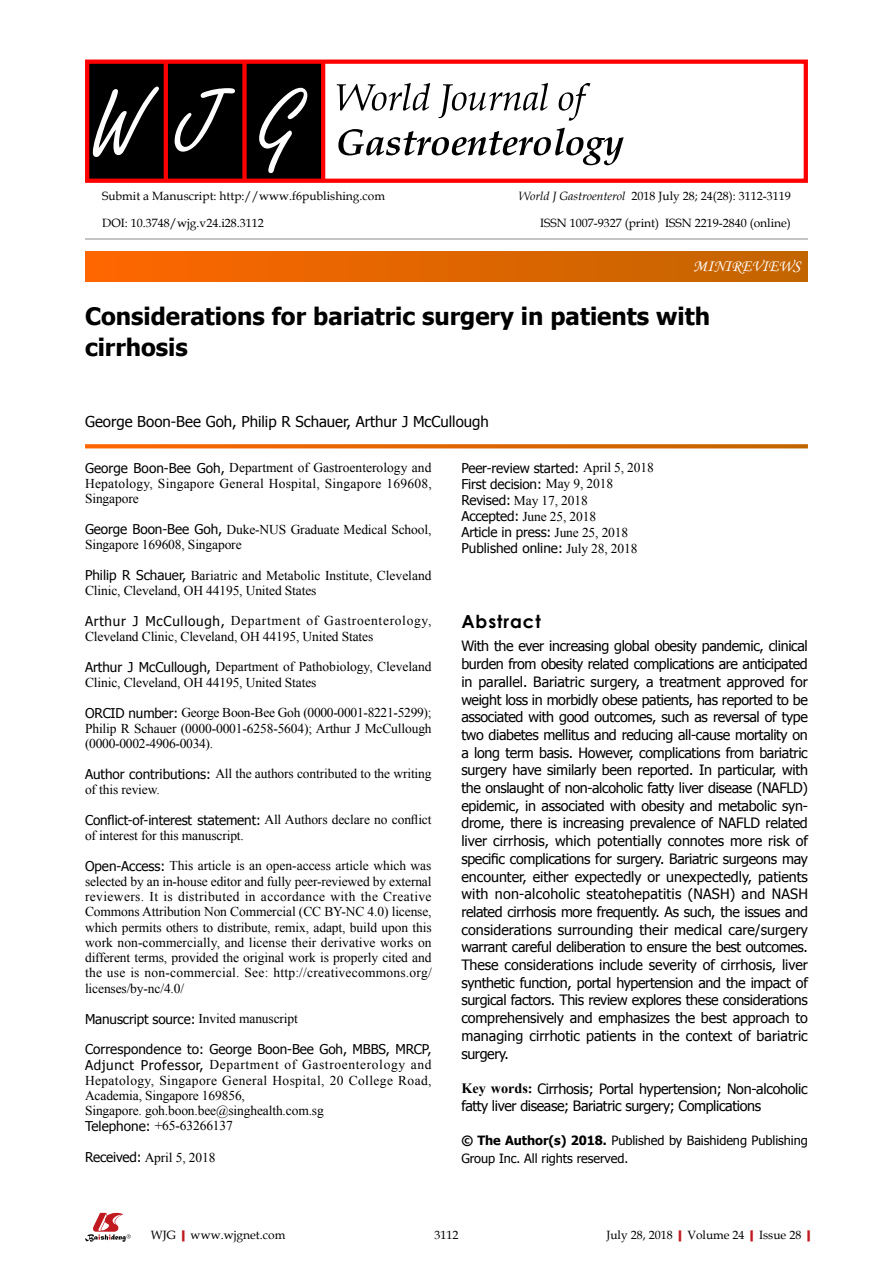
<style>
.page{position:relative;width:893px;height:1263px;background:#fff}
.page>*{position:absolute;margin:0;border:0;box-sizing:border-box;transform-origin:0 0}
.t1{font:700 24px/31.5px "Tahoma";color:#000}
.t2{font:700 18px "Century Gothic";letter-spacing:.05em;color:#000}
.t3{font:16.5px "Monotype Corsiva";color:#fff}
.t4{font:15px "Tahoma";color:#000}
.t5{font:14.25px/17.7px "Tahoma";letter-spacing:-.02em;color:#000;text-align:justify}
.t6{font:13.5px/15.3px "Times New Roman";letter-spacing:-.01em;color:#000}
.t7{font:13.5px/15.1px "Times New Roman";letter-spacing:.025em;color:#000}
.t8{font:13.5px/16px "Tahoma";letter-spacing:-.01em;color:#000}
.t9{font:12.75px/17.5px "Tahoma";letter-spacing:-.005em;color:#000}
.t10{font:12px "Book Antiqua";color:#000}
.s1{font-style:italic}
.s2{font-family:"Tahoma"}
.s3{font-family:"Times New Roman"}
.s4{font-family:"Times New Roman";font-weight:700}
.s5{font-weight:700}
.s6{font-weight:700;color:#c01920}
</style>
<div class="page">
<div style="left:85px;top:252px;width:723px;height:29px;background:linear-gradient(to right,#f60,#c16500)"></div>
<hr style="left:85px;top:239px;width:723px;height:1px;background:#898989">
<div style="left:87px;top:61px;width:236px;height:121px;background:#000"></div>
<hr style="left:164px;top:61px;width:4px;height:121px;background:#f00">
<div style="left:242px;top:61px;width:5px;height:121px;background:#f00"></div>
<hr style="left:321px;top:61px;width:4px;height:121px;background:#f00">
<div style="left:85px;top:60px;width:723px;height:123px;border:4px solid #f00"></div>
<svg style="left:259px;top:88px;width:48px;height:85px"></svg>
<svg style="left:175px;top:88px;width:60px;height:64px"></svg>
<svg style="left:93px;top:87px;width:66px;height:70px"></svg>
<svg style="left:337px;top:83px;width:253px;height:38px"></svg>
<svg style="left:338px;top:128px;width:286px;height:37px"></svg>
<svg style="left:85px;top:444px;width:723px;height:4px;background:#e16d0d"></svg>
<svg style="left:85px;top:1213px;width:46px;height:29px"></svg>
<p class="t10" style="left:102px;top:188px;width:284px">Submit a Manuscript: http://www.f6publishing.com</p>
<p class="t10" style="left:102px;top:215px;width:163px">DOI: 10.3748/wjg.v24.i28.3112</p>
<p class="t10" style="left:519px;top:188px;width:274px"><span class="s1">World J Gastroenterol</span> 2018 July 28; 24(28): 3112-3119</p>
<p class="t10" style="left:540px;top:215px;width:252px">ISSN 1007-9327 (print) ISSN 2219-2840 (online)</p>
<p class="t3" style="left:693px;top:256px;width:109px">MINIREVIEWS</p>
<p class="t1" style="left:85px;top:298px;width:627px">Considerations for bariatric surgery in patients with cirrhosis</p>
<p class="t4" style="left:85px;top:412px;width:405px">George Boon-Bee Goh, Philip R Schauer, Arthur J McCullough</p>
<p class="t6" style="left:85px;top:460px;width:348px;text-align:justify"><span class="s2">George Boon-Bee Goh,</span> Department of Gastroenterology and Hepatology, Singapore General Hospital, Singapore 169608, Singapore</p>
<p class="t6" style="left:85px;top:521px;width:348px"><span class="s2">George Boon-Bee Goh,</span> Duke-NUS Graduate Medical School,<br>Singapore 169608, Singapore</p>
<p class="t6" style="left:85px;top:567px;width:348px"><span class="s2">Philip R Schauer,</span> Bariatric and Metabolic Institute, Cleveland<br>Clinic, Cleveland, OH 44195, United States</p>
<p class="t6" style="left:85px;top:613px;width:348px"><span class="s2">Arthur J McCullough,</span> Department of Gastroenterology,<br>Cleveland Clinic, Cleveland, OH 44195, United States</p>
<p class="t6" style="left:85px;top:659px;width:348px"><span class="s2">Arthur J McCullough,</span> Department of Pathobiology, Cleveland<br>Clinic, Cleveland, OH 44195, United States</p>
<p class="t6" style="left:85px;top:705px;width:348px;text-align:justify"><span class="s2">ORCID number:</span> George Boon-Bee Goh (0000-0001-8221-5299); Philip R Schauer (0000-0001-6258-5604); Arthur J McCullough (0000-0002-4906-0034).</p>
<p class="t6" style="left:85px;top:766px;width:348px"><span class="s2">Author contributions:</span> All the authors contributed to the writing of this review.</p>
<p class="t6" style="left:85px;top:813px;width:348px;line-height:14.9px"><span class="s2">Conflict-of-interest statement:</span> All Authors declare no conflict of interest for this manuscript.</p>
<p class="t6" style="left:85px;top:858px;width:348px;text-align:justify"><span class="s2">Open-Access:</span> This article is an open-access article which was selected by an in-house editor and fully peer-reviewed by external reviewers. It is distributed in accordance with the Creative Commons Attribution Non Commercial (CC BY-NC 4.0) license, which permits others to distribute, remix, adapt, build upon this work non-commercially, and license their derivative works on different terms, provided the original work is properly cited and the use is non-commercial. See: http://creativecommons.org/ licenses/by-nc/4.0/</p>
<p class="t8" style="left:85px;top:1010px;width:214px">Manuscript source: <span class="s3">Invited manuscript</span></p>
<p class="t7" style="left:85px;top:1042px;width:348px"><span class="s2">Correspondence to: George Boon-Bee Goh, MBBS, MRCP, Adjunct Professor,</span> Department of Gastroenterology and Hepatology, Singapore General Hospital, 20 College Road, Academia, Singapore 169856,<br>Singapore. goh.boon.bee@singhealth.com.sg<br><span class="s2">Telephone:</span> +65-63266137</p>
<p class="t6" style="left:85px;top:1149px;width:132px"><span class="s2">Received:</span> April 5, 2018</p>
<p class="t8" style="left:461px;top:459px;width:194px">Peer-review started: <span class="s3">April 5, 2018<br></span>First decision: <span class="s3">May 9, 2018<br></span>Revised: <span class="s3">May 17, 2018<br></span>Accepted: <span class="s3">June 25, 2018<br></span>Article in press: <span class="s3">June 25, 2018<br></span>Published online: <span class="s3">July 28, 2018</span></p>
<p class="t2" style="left:461px;top:607px;width:81px">Abstract</p>
<p class="t5" style="left:461px;top:637px;width:348px">With the ever increasing global obesity pandemic, clinical burden from obesity related complications are anticipated in parallel. Bariatric surgery, a treatment approved for weight loss in morbidly obese patients, has reported to be associated with good outcomes, such as reversal of type two diabetes mellitus and reducing all-cause mortality on a long term basis. However, complications from bariatric surgery have similarly been reported. In particular, with the onslaught of non-alcoholic fatty liver disease (NAFLD) epidemic, in associated with obesity and metabolic syn&shy;drome, there is increasing prevalence of NAFLD related liver cirrhosis, which potentially connotes more risk of specific complications for surgery. Bariatric surgeons may encounter, either expectedly or unexpectedly, patients with non-alcoholic steatohepatitis (NASH) and NASH related cirrhosis more frequently. As such, the issues and considerations surrounding their medical care/surgery warrant careful deliberation to ensure the best outcomes.<br>These considerations include severity of cirrhosis, liver synthetic function, portal hypertension and the impact of surgical factors. This review explores these considerations comprehensively and emphasizes the best approach to managing cirrhotic patients in the context of bariatric surgery.</p>
<p class="t5" style="left:461px;top:1079px;width:348px"><span class="s4">Key words:</span> Cirrhosis; Portal hypertension; Non-alcoholic fatty liver disease; Bariatric surgery; Complications</p>
<p class="t9" style="left:461px;top:1131px;width:348px"><span class="s5">© The Author(s) 2018.</span> Published by Baishideng Publishing<br>Group Inc. All rights reserved.</p>
<p class="t10" style="left:151px;top:1226px;width:136px">WJG<span class="s6">|</span>www.wjgnet.com</p>
<p class="t10" style="left:434px;top:1226px;width:25px">3112</p>
<p class="t10" style="left:606px;top:1226px;width:211px">July 28, 2018<span class="s6">|</span>Volume 24<span class="s6">|</span>Issue 28<span class="s6">|</span></p>
</div>
